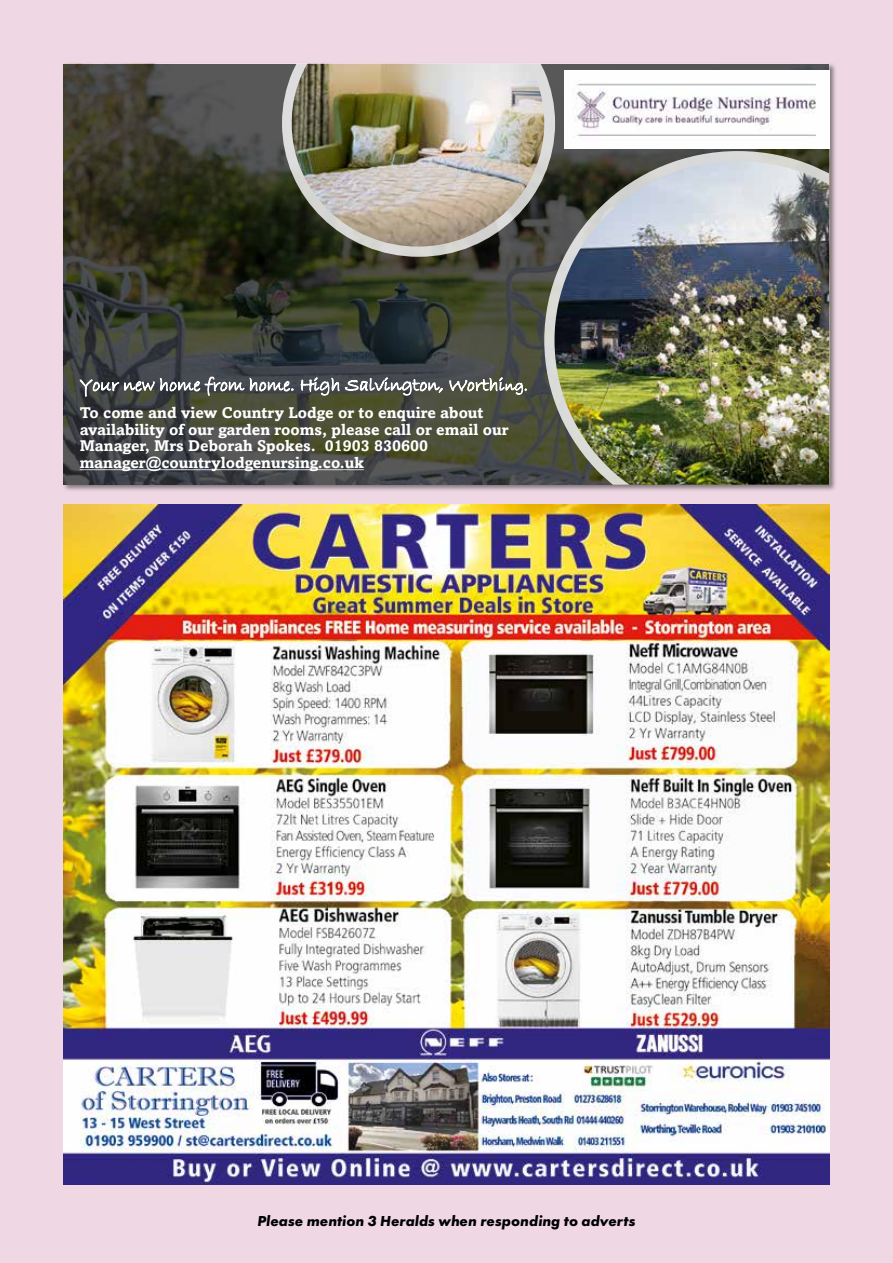
<style>
.page{position:relative;width:893px;height:1263px;background:#efd8e4}
.page>*{position:absolute;margin:0;border:0;box-sizing:border-box;transform-origin:0 0}
.t1{font:18.75px "Bradley Hand ITC";letter-spacing:.005em;color:#fff}
.t2{font:700 15.6px/16.8px "Amasis MT Pro";color:#fff}
.t3{font:italic 700 15px "Futura PT";color:#000}
.s1{font-size:15.6px}
</style>
<div class="page">
<img style="left:64px;top:504px;width:765px;height:681px">
<div style="left:62px;top:62px;width:775px;height:430px;background:#000;opacity:.45"></div>
<img style="left:64px;top:64px;width:765px;height:421px">
<svg style="left:80px;top:469px;width:284px;height:1px"></svg>
<svg style="left:282px;top:64px;width:273px;height:193px;background:#71726b"></svg>
<svg style="left:544px;top:151px;width:285px;height:334px;background:#6e6f68"></svg>
<img style="left:292px;top:64px;width:252px;height:183px">
<img style="left:554px;top:161px;width:275px;height:324px">
<img style="left:565px;top:71px;width:264px;height:77px">
<p class="t1" style="left:80px;top:373px;width:450px">Your new home from home. High Salvington, Worthi<span class="s1">ng.</span></p>
<p class="t2" style="left:80px;top:404px;width:430px">To come and view Country Lodge or to enquire about availability of our garden rooms, please call or email our Manager, Mrs Deborah Spokes. 01903 830600 manager@countrylodgenursing.co.uk</p>
<p class="t3" style="left:258px;top:1211px;width:379px">Please mention 3 Heralds when responding to adverts</p>
</div>
